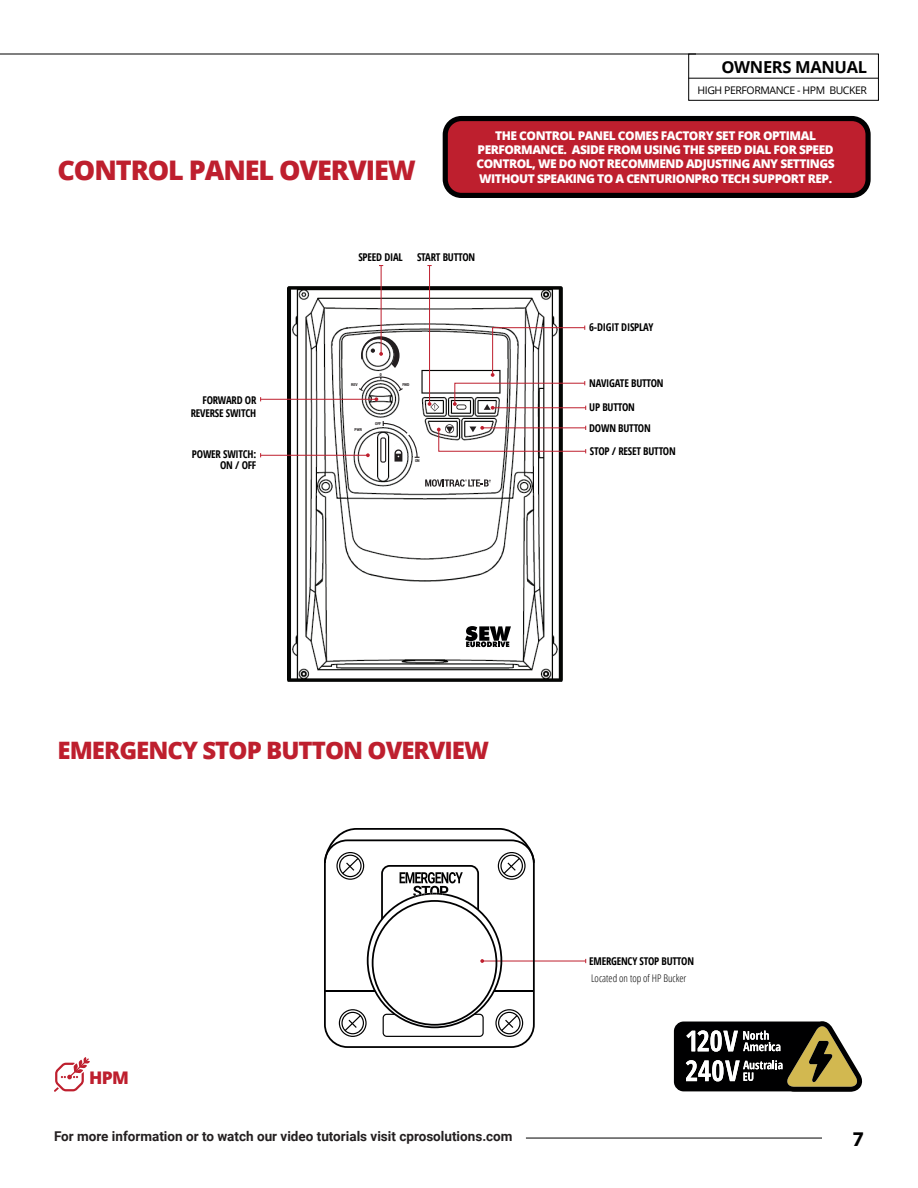
<style>
.page{position:relative;width:918px;height:1188px;background:#fff}
.page>*{position:absolute;margin:0;border:0;box-sizing:border-box;transform-origin:0 0}
.t1{font:800 27px "Open Sans";letter-spacing:-.04em;color:#be1f2e}
.t2{font:800 24px "Open Sans";letter-spacing:-.04em;color:#be1f2e}
.t3{font:700 21px "Myriad Pro";color:#000001}
.t4{font:800 17.4px "Open Sans";color:#be1f2e}
.t5{font:700 16.5px "Open Sans";letter-spacing:-.02em;color:#000001}
.t6{font:700 13.5px "Roboto";color:#231f20}
.t7{font:800 12px/14.4px "Open Sans";letter-spacing:-.04em;color:#fff;text-align:center}
.t8{font:700 condensed 10.65px/12.9px "Open Sans";letter-spacing:-.02em;color:#000001;text-align:right}
.t9{font:10.5px "Open Sans";letter-spacing:-.04em;color:#000001}
.t10{font:300 condensed 10.5px "Open Sans";color:#000001}
.t11{font:700 4.05px "Roboto Condensed";letter-spacing:-.02em;color:#231f20}
</style>
<div class="page">
<hr style="left:0;top:54px;width:696px;height:1px;background:#000001">
<hr style="left:526px;top:1138px;width:296px;height:1px;background:#000001">
<hr style="left:688px;top:78px;width:191px;height:1px;background:#000001">
<svg style="left:54px;top:1057px;width:36px;height:35px"></svg>
<img style="left:288px;top:286px;width:275px;height:396px">
<svg style="left:359px;top:376px;width:44px;height:15px"></svg>
<svg style="left:425px;top:479px;width:66px;height:8px"></svg>
<svg style="left:380px;top:421px;width:39px;height:42px"></svg>
<hr style="left:429px;top:266px;width:1px;height:138px;background:#be1f2e">
<svg style="left:428px;top:402px;width:11px;height:9px"></svg>
<hr style="left:381px;top:266px;width:1px;height:88px;background:#be1f2e">
<svg style="left:361px;top:336px;width:39px;height:32px"></svg>
<hr style="left:261px;top:399px;width:115px;height:1px;background:#be1f2e">
<hr style="left:261px;top:455px;width:107px;height:1px;background:#be1f2e">
<svg style="left:366px;top:453px;width:4px;height:4px"></svg>
<hr style="left:482px;top:961px;width:104px;height:1px;background:#be1f2e">
<svg style="left:453px;top:326px;width:133px;height:84px"></svg>
<svg style="left:437px;top:424px;width:150px;height:29px"></svg>
<svg style="left:465px;top:626px;width:46px;height:21px"></svg>
<svg style="left:327px;top:1037px;width:204px;height:11px"></svg>
<svg style="left:324px;top:828px;width:211px;height:209px"></svg>
<svg style="left:674px;top:1021px;width:189px;height:71px"></svg>
<div style="left:445px;top:119px;width:423px;height:76px;background:#be1f2e;border-radius:16px"></div>
<div style="left:443px;top:116px;width:428px;height:82px;border:5px solid #000001;border-radius:16px"></div>
<h1 class="t1" style="left:57px;top:150px;width:360px">CONTROL PANEL OVERVIEW</h1>
<h3 class="t5" style="left:722px;top:55px;width:147px">OWNERS MANUAL</h3>
<p class="t9" style="left:698px;top:83px;width:171px">HIGH PERFORMANCE - HPM BUCKER</p>
<p class="t7" style="left:476px;top:127px;width:360px">THE CONTROL PANEL COMES FACTORY SET FOR OPTIMAL PERFORMANCE. ASIDE FROM USING THE SPEED DIAL FOR SPEED CONTROL, WE DO NOT RECOMMEND ADJUSTING ANY SETTINGS WITHOUT SPEAKING TO A CENTURIONPRO TECH SUPPORT REP.</p>
<p class="t8" style="left:191px;top:393px;width:67px">FORWARD OR<br>REVERSE SWITCH</p>
<p class="t8" style="left:192px;top:449px;width:66px;line-height:10.9px">POWER SWITCH:<br>ON / OFF</p>
<p class="t8" style="left:358px;top:250px;width:46px">SPEED DIAL</p>
<p class="t8" style="left:417px;top:250px;width:60px">START BUTTON</p>
<p class="t11" style="left:380px;top:371px;width:3px">0</p>
<p class="t11" style="left:351px;top:381px;width:8px">REV</p>
<p class="t11" style="left:402px;top:381px;width:9px">FWD</p>
<p class="t11" style="left:355px;top:426px;width:9px">PWR</p>
<p class="t11" style="left:375px;top:421px;width:8px">OFF</p>
<p class="t11" style="left:415px;top:458px;width:6px">ON</p>
<p class="t8" style="left:589px;top:320px;width:66px">6-DIGIT DISPLAY</p>
<p class="t8" style="left:589px;top:376px;width:76px">NAVIGATE BUTTON</p>
<p class="t8" style="left:589px;top:397px;width:63px;line-height:20.9px;text-align:left">UP BUTTON<br>DOWN BUTTON</p>
<p class="t8" style="left:590px;top:444px;width:87px">STOP / RESET BUTTON</p>
<h2 class="t2" style="left:57px;top:732px;width:433px">EMERGENCY STOP BUTTON OVERVIEW</h2>
<h3 class="t4" style="left:89px;top:1064px;width:41px">HPM</h3>
<p class="t6" style="left:54px;top:1127px;width:460px">For more information or to watch our video tutorials visit cprosolutions.com</p>
<p class="t8" style="left:589px;top:955px;width:106px">EMERGENCY STOP BUTTON</p>
<p class="t10" style="left:591px;top:971px;width:97px">Located on top of HP Bucker</p>
<h3 class="t3" style="left:852px;top:1125px;width:13px">7</h3>
</div>
